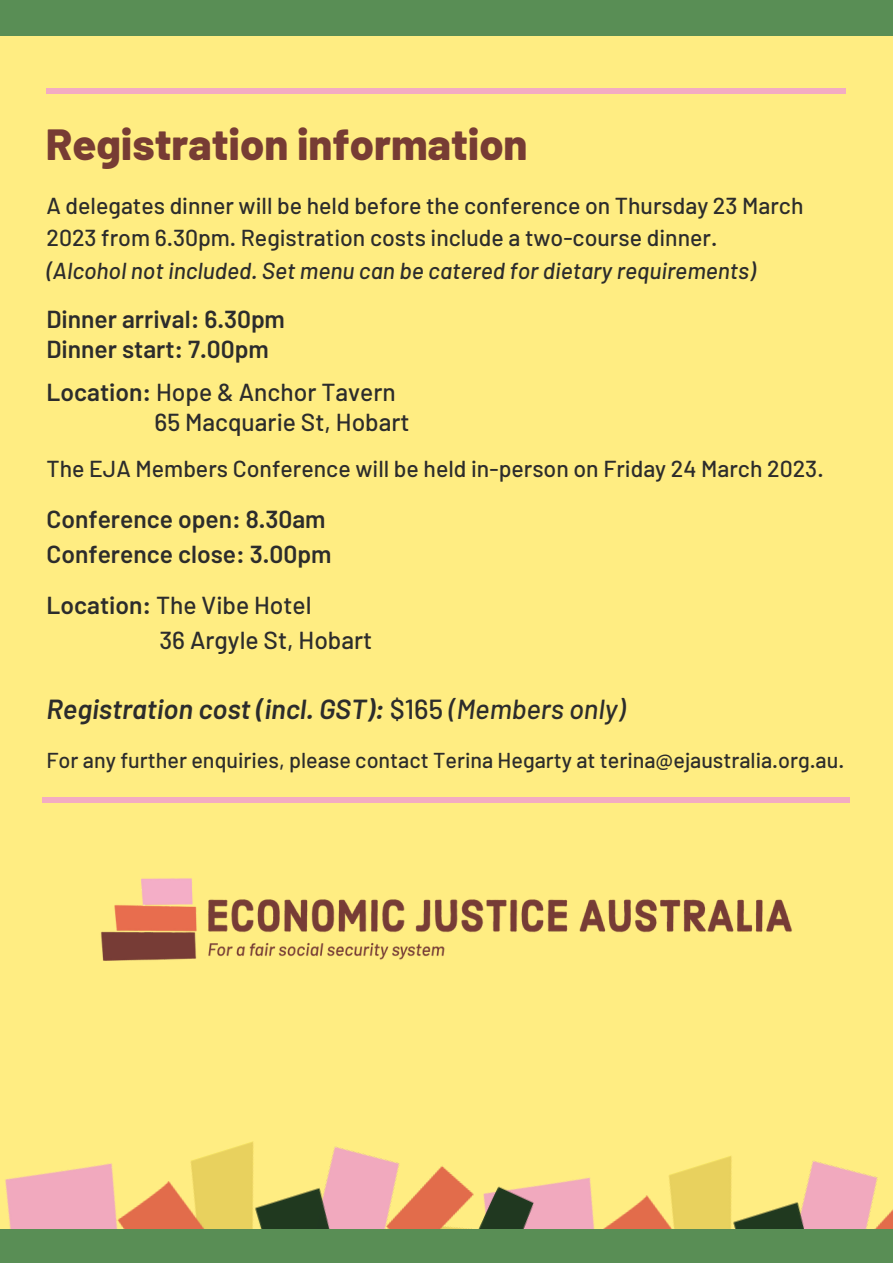
<style>
.page{position:relative;width:893px;height:1264px;background:#fff}
.page>*{position:absolute;margin:0;border:0;box-sizing:border-box;transform-origin:0 0}
.t1{font:800 43.5px "Barlow";color:#773c34}
.t2{font:italic 600 27.6px "Barlow";color:#2c2c2c}
.t3{font:500 24.6px/29.2px "Barlow";color:#2c2c2c}
.t4{font:600 24.6px/29.2px "Barlow";color:#2c2c2c}
.t5{font:500 23.1px/32.4px "Barlow";color:#2c2c2c}
.t6{font:italic 500 23.1px "Barlow";color:#2c2c2c}
.t7{font:500 21.6px "Barlow";color:#2c2c2c}
.s1{font-weight:600}
.s2{font-weight:500;font-style:normal}
.s3{font-weight:500}
</style>
<div class="page">
<div style="left:0;top:0;width:892px;height:1262px;background:#ffed82"></div>
<div style="left:0;top:0;width:892px;height:35px;background:#598e55"></div>
<img style="left:101px;top:878px;width:691px;height:83px">
<div style="left:46px;top:88px;width:799px;height:6px;background:#f3acc2"></div>
<div style="left:42px;top:796px;width:808px;height:6px;background:#f3acc2"></div>
<img style="left:603px;top:1156px;width:289px;height:73px">
<img style="left:429px;top:1166px;width:166px;height:63px">
<img style="left:5px;top:1141px;width:424px;height:88px">
<div style="left:0;top:1229px;width:892px;height:33px;background:#598e55"></div>
<h1 class="t1" style="left:46px;top:117px;width:483px">Registration information</h1>
<p class="t5" style="left:46px;top:188px;width:758px">A delegates dinner will be held before the conference on Thursday 23 March<br>2023 from 6.30pm. Registration costs include a two-course dinner.</p>
<p class="t6" style="left:46px;top:256px;width:710px">(Alcohol not included. Set menu can be catered for dietary requirements)</p>
<p class="t4" style="left:46px;top:304px;width:240px">Dinner arrival: 6.30pm<br>Dinner start: 7.00pm</p>
<p class="t3" style="left:154px;top:377px;width:256px;text-indent:-108px"><span class="s1">Location:</span> Hope &amp; Anchor Tavern<br>65 Macquarie St, Hobart</p>
<p class="t5" style="left:46px;top:451px;width:778px">The EJA Members Conference will be held in-person on Friday 24 March 2023.</p>
<p class="t4" style="left:46px;top:501px;width:286px;line-height:34.5px">Conference open: 8.30am<br>Conference close: 3.00pm</p>
<p class="t3" style="left:159px;top:587px;width:214px;line-height:34.5px;text-indent:-113px"><span class="s1">Location:</span> The Vibe Hotel<br>36 Argyle St, Hobart</p>
<p class="t2" style="left:46px;top:691px;width:580px">Registration cost (incl. GST): <span class="s2">$165</span> <span class="s3">(Members only)</span></p>
<p class="t7" style="left:46px;top:746px;width:799px">For any further enquiries, please contact Terina Hegarty at terina@ejaustralia.org.au.</p>
</div>
